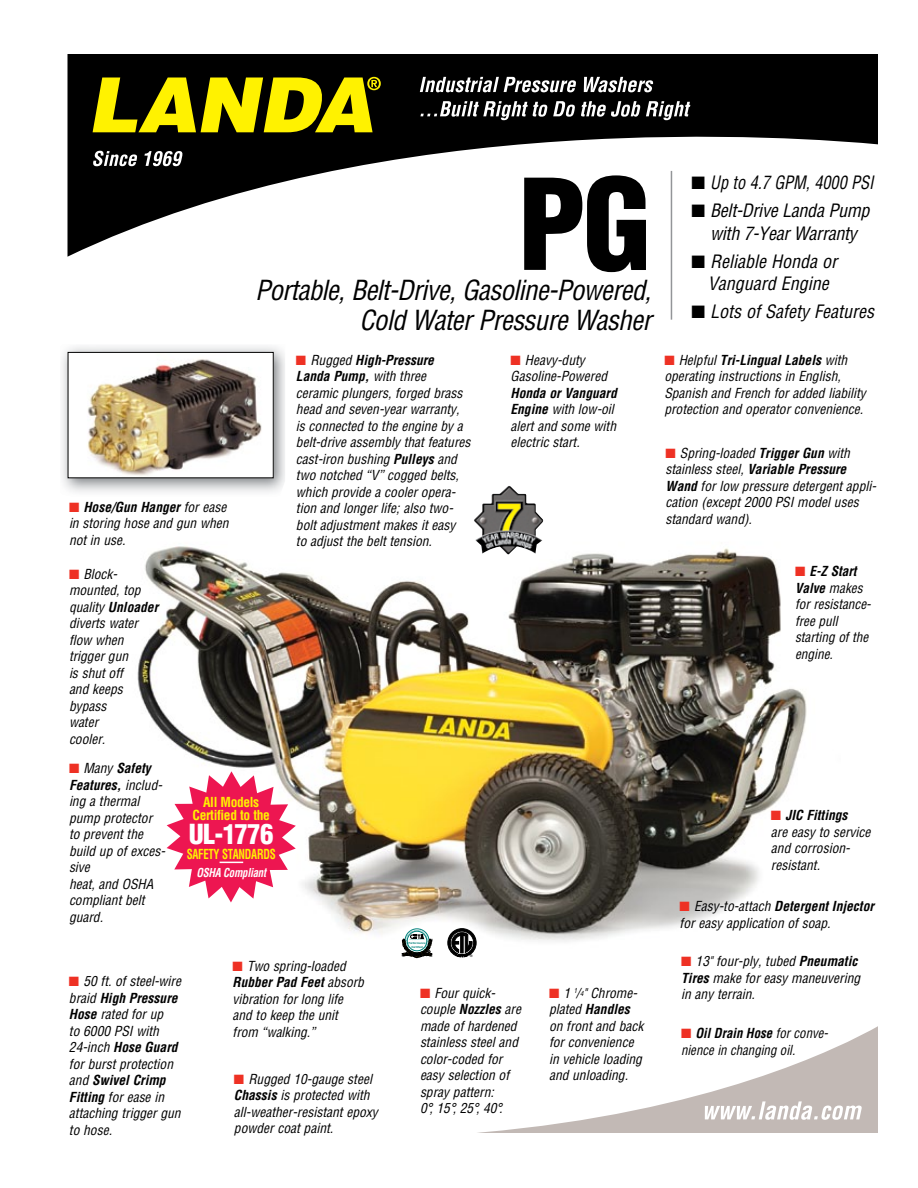
<style>
.page{position:relative;width:918px;height:1188px;background:#fff}
.page>*{position:absolute;margin:0;border:0;box-sizing:border-box;transform-origin:0 0}
.t1{font:900 condensed 123px "Helvetica";color:#000}
.t2{font:italic condensed 27px "Helvetica";letter-spacing:-.025em;color:#000}
.t3{font:900 condensed 27px "Helvetica";letter-spacing:-.025em;color:#fff}
.t4{font:italic condensed 18px/22.5px "Helvetica";color:#000;text-align:center}
.t5{font:italic condensed 18px "Helvetica";color:#000;scale:.9 1}
.t6{font:italic condensed 13.5px/16.5px "Helvetica";color:#000}
.t7{font:italic condensed 13.5px/16.5px "Helvetica";color:#000;scale:.95 1}
.t8{font:700 condensed 13.5px/13.5px "Helvetica";letter-spacing:-.025em;color:#fff200;text-align:center}
.t9{font:700 condensed 13.5px "Helvetica";letter-spacing:-.025em;color:#fff200;scale:.8 1}
.t10{font:italic 700 condensed 12px "Helvetica";letter-spacing:-.025em;color:#fff;scale:.9 1}
.t11{font:3.3px "Helvetica";color:#000}
.t12{font:700 2.85px/3.3px "Helvetica";color:#00817b;text-align:center}
.s1{color:#ee3124}
.s2{font-weight:700}
</style>
<div class="page">
<svg style="left:68px;top:54px;width:810px;height:203px"></svg>
<svg style="left:420px;top:77px;width:156px;height:15px"></svg>
<svg style="left:584px;top:77px;width:70px;height:15px"></svg>
<svg style="left:420px;top:101px;width:270px;height:19px"></svg>
<svg style="left:93px;top:151px;width:44px;height:15px"></svg>
<svg style="left:144px;top:151px;width:39px;height:15px"></svg>
<svg style="left:477px;top:1026px;width:401px;height:107px"></svg>
<svg style="left:93px;top:77px;width:288px;height:55px;background:#999100"></svg>
<img style="left:137px;top:518px;width:670px;height:441px">
<hr style="left:671px;top:171px;width:1px;height:149px;background:#939598">
<img style="left:474px;top:486px;width:68px;height:69px">
<svg style="left:448px;top:928px;width:28px;height:29px"></svg>
<svg style="left:402px;top:925px;width:30px;height:33px"></svg>
<svg style="left:167px;top:771px;width:129px;height:131px"></svg>
<img style="left:62px;top:346px;width:223px;height:146px">
<img style="left:70px;top:354px;width:201px;height:122px">
<div style="left:68px;top:352px;width:206px;height:126px;border:1px solid #000"></div>
<p class="t6" style="left:69px;top:499px;width:161px"><span class="s1">■</span> <span class="s2">Hose/Gun Hanger</span> for ease in storing hose and gun when not in use.</p>
<h1 class="t1" style="left:518px;top:148px;width:135px">PG</h1>
<h2 class="t2" style="left:360px;top:303px;width:293px">Cold Water Pressure Washer</h2>
<h2 class="t2" style="left:255px;top:273px;width:398px">Portable, Belt-Drive, Gasoline-Powered,</h2>
<p class="t6" style="left:296px;top:352px;width:176px"><span class="s1">■</span> Rugged <span class="s2">High-Pressure<br>Landa Pump,</span> with three ceramic plungers, forged brass head and seven-year warranty, is connected to the engine by a belt-drive assembly that features cast-iron bushing <span class="s2">Pulleys</span> and two notched “V” cogged belts, which provide a cooler opera&shy;tion and longer life; also two&shy;bolt adjustment makes it easy<br>to adjust the belt tension.</p>
<p class="t6" style="left:510px;top:352px;width:98px"><span class="s1">■</span> Heavy-duty<br>Gasoline-Powered</p>
<p class="t6" style="left:510px;top:385px;width:108px"><span class="s2">Honda or Vanguard<br>Engine</span> with low-oil alert and some with electric start.</p>
<h3 class="t5" style="left:692px;top:172px;width:204px">■ Up to 4.7 GPM, 4000 PSI</h3>
<h3 class="t4" style="left:692px;top:199px;width:180px">■ Belt-Drive Landa Pump with 7-Year Warranty</h3>
<h3 class="t4" style="left:692px;top:250px;width:147px">■ Reliable Honda or<br>Vanguard Engine</h3>
<h3 class="t4" style="left:692px;top:300px;width:184px">■ Lots of Safety Features</h3>
<p class="t6" style="left:664px;top:352px;width:203px"><span class="s1">■</span> Helpful <span class="s2">Tri-Lingual Labels</span> with operating instructions in English, Spanish and French for added liability protection and operator convenience.</p>
<p class="t6" style="left:665px;top:445px;width:212px"><span class="s1">■</span> Spring-loaded <span class="s2">Trigger Gun</span> with stainless steel, <span class="s2">Variable Pressure<br>Wand</span> for low pressure detergent appli&shy;cation (except 2000 PSI model uses standard wand).</p>
<p class="t6" style="left:69px;top:566px;width:91px"><span class="s1">■</span> Block&shy;mounted, top quality <span class="s2">Unloader </span>diverts water flow when trigger gun<br>is shut off<br>and keeps bypass<br>water<br>cooler.</p>
<p class="t6" style="left:795px;top:563px;width:78px"><span class="s1">■</span> <span class="s2">E-Z Start<br>Valve</span> makes for resistance&shy;free pull starting of the engine.</p>
<p class="t6" style="left:69px;top:760px;width:98px"><span class="s1">■</span> Many <span class="s2">Safety<br>Features,</span> includ&shy;ing a thermal pump protector to prevent the build up of exces&shy;sive<br>heat, and OSHA compliant belt guard.</p>
<p class="t8" style="left:193px;top:795px;width:79px">All Models<br>Certified to the</p>
<h2 class="t3" style="left:189px;top:817px;width:86px">UL-1776</h2>
<p class="t9" style="left:187px;top:846px;width:113px">SAFETY STANDARDS</p>
<p class="t10" style="left:196px;top:865px;width:79px">OSHA Compliant</p>
<p class="t6" style="left:69px;top:973px;width:114px"><span class="s1">■</span> 50 ft. of steel-wire braid <span class="s2">High Pressure<br>Hose</span> rated for up<br>to 6000 PSI with<br>24-inch <span class="s2">Hose Guard </span>for burst protection and <span class="s2">Swivel Crimp<br>Fitting</span> for ease in attaching trigger gun to hose.</p>
<p class="t6" style="left:233px;top:958px;width:133px"><span class="s1">■</span> Two spring-loaded<br><span class="s2">Rubber Pad Feet</span> absorb vibration for long life and to keep the unit from “walking.”</p>
<p class="t6" style="left:234px;top:1070px;width:145px"><span class="s1">■</span> Rugged 10-gauge steel<br><span class="s2">Chassis</span> is protected with all-weather-resistant epoxy powder coat paint.</p>
<p class="t12" style="left:409px;top:942px;width:18px">Performance<br>Certified</p>
<p class="t11" style="left:470px;top:954px;width:4px">®</p>
<p class="t6" style="left:420px;top:985px;width:103px"><span class="s1">■</span> Four quick&shy;couple <span class="s2">Nozzles</span> are made of hardened stainless steel and color-coded for easy selection of spray pattern:<br>0°, 15°, 25°, 40°.</p>
<p class="t6" style="left:549px;top:985px;width:96px"><span class="s1">■</span> 1 <sup>1</sup>/<sup>4</sup>" Chrome&shy;plated <span class="s2">Handles </span>on front and back for convenience in vehicle loading and unloading.</p>
<p class="t6" style="left:771px;top:807px;width:101px"><span class="s1">■</span> <span class="s2">JIC Fittings<br></span>are easy to service and corrosion&shy;resistant.</p>
<p class="t6" style="left:680px;top:898px;width:196px"><span class="s1">■</span> Easy-to-attach <span class="s2">Detergent Injector </span>for easy application of soap.</p>
<p class="t6" style="left:681px;top:953px;width:181px"><span class="s1">■</span> 13" four-ply, tubed <span class="s2">Pneumatic<br>Tires</span> make for easy maneuvering in any terrain.</p>
<p class="t7" style="left:681px;top:1025px;width:156px"><span class="s1">■</span> <span class="s2">Oil Drain Hose</span> for conve&shy;nience in changing oil.</p>
</div>
